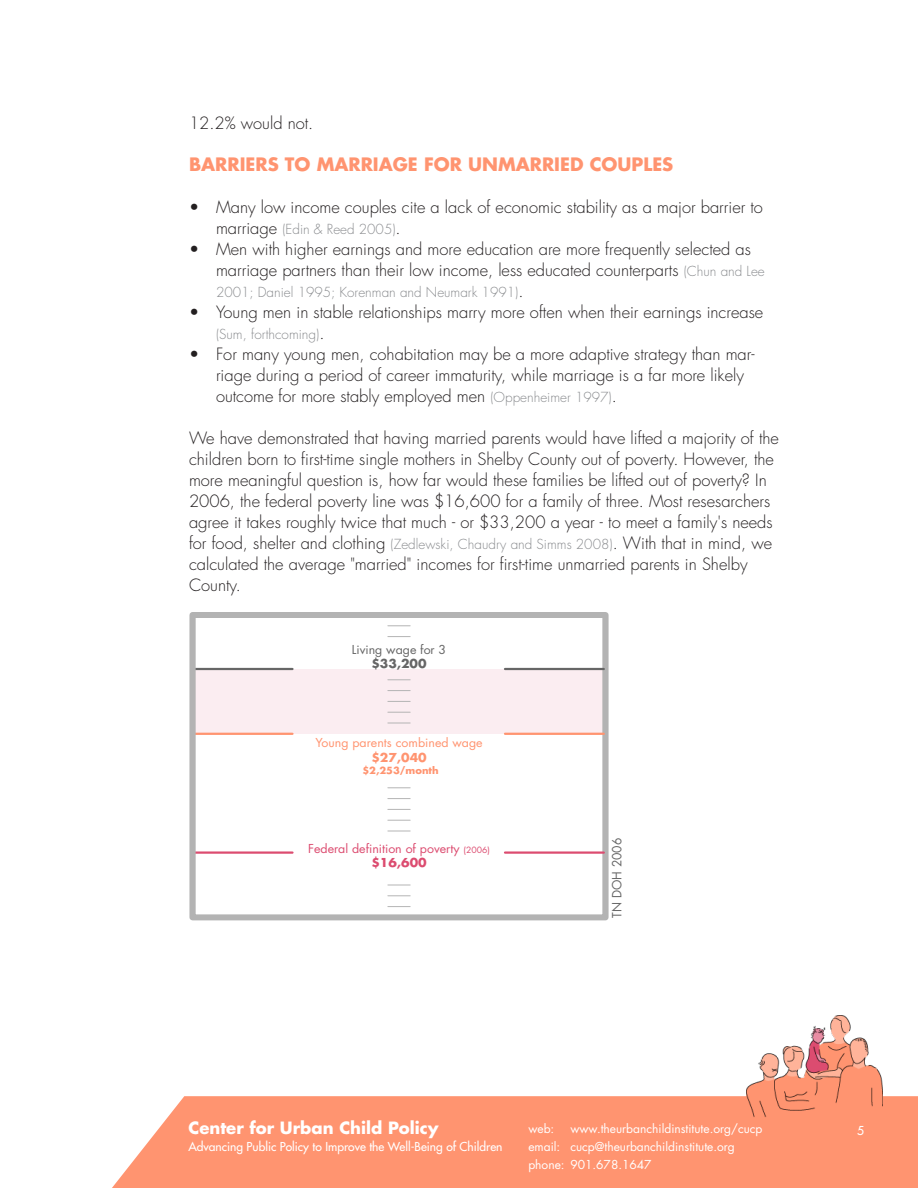
<style>
.page{position:relative;width:918px;height:1188px;background:#fff}
.page>*{position:absolute;margin:0;border:0;box-sizing:border-box;transform-origin:0 0}
.headline{font:700 18px "Futura Std";color:#ff9470}
.copy{font:300 16.5px/21px "Futura Std";color:#231f20}
.t1{font:700 16.5px "Futura Std";color:#fff}
.headline-2{font:300 16.5px "Futura Std";color:#231f20}
.copy-2{font:300 13.5px "Futura Std";color:#8a8c8f}
.t2{font:12.45px "Futura";color:#666}
.t3{font:12px/18px "Futura Std";color:#fff}
.t4{font:500 12px "Futura Std";color:#fff}
.t5{font:12px/14.4px "Futura";color:#dc4c70;text-align:center}
.t6{font:12px/14.4px "Futura";color:#ff9470;text-align:center}
.t7{font:12px/14.4px "Futura";color:#666;text-align:center}
.t8{font:700 9.6px "Futura";color:#ff9470}
.s1{font-size:16.5px;color:#231f20}
.s2{font-size:13.5px;color:#8a8c8f}
.s3{font-weight:700}
.s4{font-size:8.4px}
</style>
<div class="page">
<div style="left:112px;top:1096px;width:806px;height:92px;background:#ff9470"></div>
<img style="left:746px;top:1015px;width:137px;height:105px">
<div style="left:193px;top:669px;width:412px;height:65px;background:#fbedf1"></div>
<hr style="left:193px;top:668px;width:99px;height:2px;background:#666">
<hr style="left:193px;top:733px;width:99px;height:2px;background:#ff9470">
<hr style="left:193px;top:851px;width:99px;height:3px;background:#dc4c70">
<svg style="left:388px;top:701px;width:22px;height:1px"></svg>
<svg style="left:388px;top:712px;width:22px;height:1px"></svg>
<svg style="left:388px;top:679px;width:22px;height:1px"></svg>
<svg style="left:388px;top:787px;width:22px;height:1px"></svg>
<svg style="left:388px;top:798px;width:22px;height:1px"></svg>
<svg style="left:388px;top:809px;width:22px;height:1px"></svg>
<svg style="left:388px;top:820px;width:22px;height:1px"></svg>
<svg style="left:388px;top:831px;width:22px;height:1px"></svg>
<svg style="left:388px;top:885px;width:22px;height:1px"></svg>
<svg style="left:388px;top:895px;width:22px;height:1px"></svg>
<div style="left:190px;top:612px;width:419px;height:308px;border:6px solid #b3b3b3"></div>
<svg style="left:388px;top:906px;width:22px;height:1px"></svg>
<svg style="left:388px;top:625px;width:22px;height:1px"></svg>
<svg style="left:388px;top:636px;width:22px;height:1px"></svg>
<hr style="left:505px;top:668px;width:99px;height:2px;background:#666">
<hr style="left:505px;top:733px;width:99px;height:2px;background:#ff9470">
<hr style="left:505px;top:851px;width:99px;height:3px;background:#dc4c70">
<svg style="left:388px;top:690px;width:22px;height:1px"></svg>
<svg style="left:388px;top:723px;width:22px;height:1px"></svg>
<p class="headline-2" style="left:189px;top:113px;width:126px">12.2% would not.</p>
<p class="headline" style="left:189px;top:152px;width:486px">BARRIERS TO MARRIAGE FOR UNMARRIED COUPLES</p>
<p class="copy" style="left:189px;top:197px;width:575px">• Many low income couples cite a lack of economic stability as a major barrier to</p>
<p class="copy-2" style="left:216px;top:221px;width:186px"><span class="s1">marriage</span> (Edin &amp; Reed 2005)<span class="s1">.</span></p>
<p class="copy" style="left:216px;top:239px;width:550px;text-indent:-27px">• Men with higher earnings and more education are more frequently selected as marriage partners than their low income, less educated counterparts <span class="s2">(Chun and Lee</span></p>
<p class="copy-2" style="left:216px;top:284px;width:309px">2001; Daniel 1995; Korenman and Neumark 1991)<span class="s1">.</span></p>
<p class="copy" style="left:189px;top:302px;width:576px">• Young men in stable relationships marry more often when their earnings increase</p>
<p class="copy-2" style="left:216px;top:326px;width:110px">(Sum, forthcoming)<span class="s1">.</span></p>
<p class="copy" style="left:216px;top:344px;width:540px;text-indent:-27px">• For many young men, cohabitation may be a more adaptive strategy than mar&shy;riage during a period of career immaturity, while marriage is a far more likely outcome for more stably employed men <span class="s2">(Oppenheimer 1997)</span>.</p>
<p class="copy" style="left:189px;top:428px;width:592px">We have demonstrated that having married parents would have lifted a majority of the children born to first-time single mothers in Shelby County out of poverty. However, the more meaningful question is, how far would these families be lifted out of poverty? In 2006, the federal poverty line was $16,600 for a family of three. Most resesarchers agree it takes roughly twice that much - or $33,200 a year - to meet a family's needs for food, shelter and clothing <span class="s2">(Zedlewski, Chaudry and Simms 2008)</span>. With that in mind, we calculated the average "married" incomes for first-time unmarried parents in Shelby County.</p>
<p class="t7" style="left:352px;top:642px;width:96px">Living wage for 3 <span class="s3">$33,200</span></p>
<p class="t6" style="left:316px;top:735px;width:169px">Young parents combined wage <span class="s3">$27,040</span></p>
<p class="t8" style="left:362px;top:763px;width:78px">$2,253/month</p>
<p class="t5" style="left:308px;top:841px;width:183px">Federal definition of poverty <span class="s4">(2006) </span><span class="s3">$16,600</span></p>
<p class="t2" style="left:608px;top:918px;width:81px;rotate:-90deg">TN DOH 2006</p>
<p class="t1" style="left:188px;top:1117px;width:252px">Center for Urban Child Policy</p>
<p class="t4" style="left:188px;top:1139px;width:316px">Advancing Public Policy to Improve the Well-Being of Children</p>
<p class="t3" style="left:528px;top:1119px;width:27px">web:</p>
<p class="t3" style="left:528px;top:1119px;width:236px;text-indent:42px">www.theurbanchildinstitute.org/cucp email: cucp@theurbanchildinstitute.org phone: 901.678.1647</p>
<p class="t4" style="left:857px;top:1123px;width:8px">5</p>
</div>
